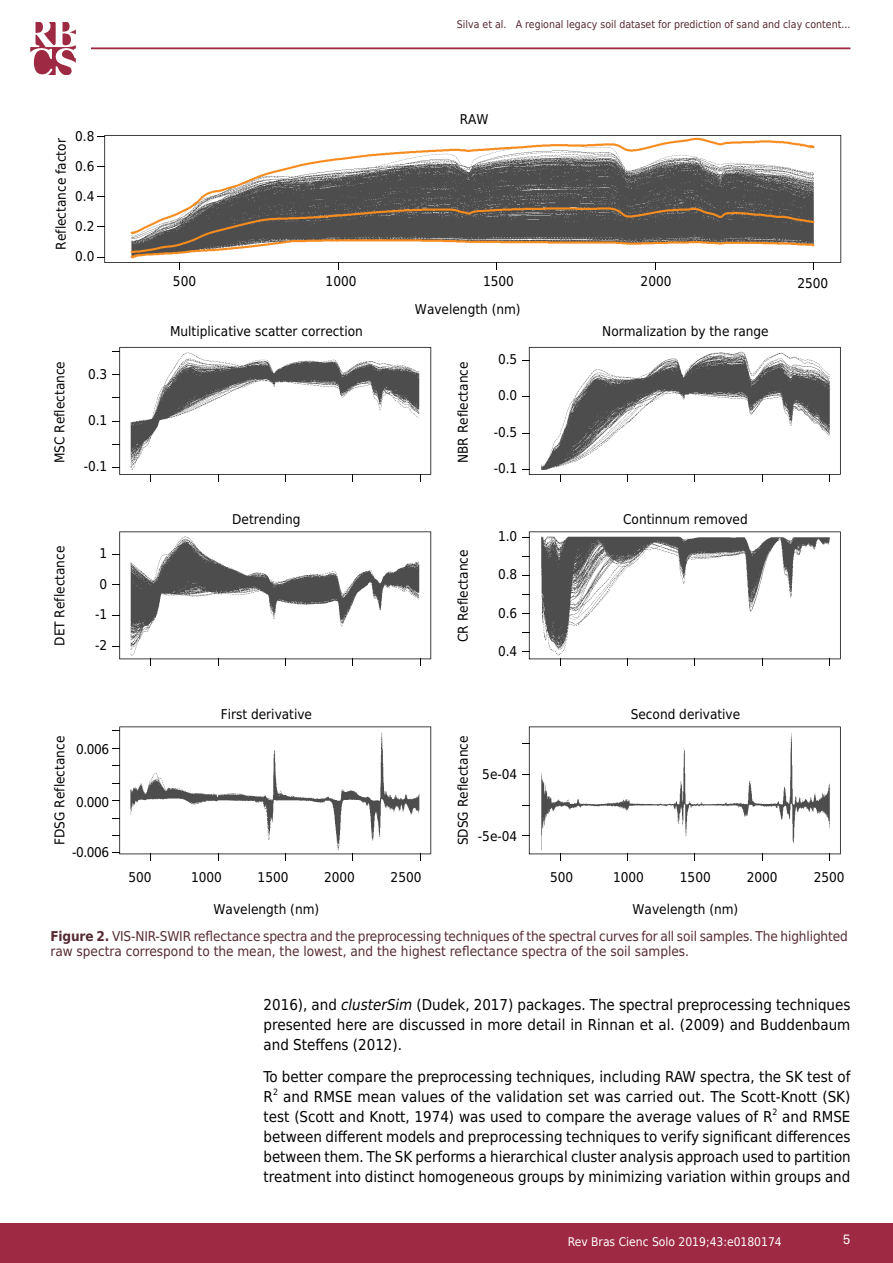
<style>
.page{position:relative;width:893px;height:1263px;background:#fff}
.page>*{position:absolute;margin:0;border:0;box-sizing:border-box;transform-origin:0 0}
.t1{font:15px/20px "DejaVu Sans Condensed";color:#000;text-align:justify}
.t2{font:13.5px "DejaVu Sans Condensed";color:#000}
.t3{font:13.5px/14.2px "DejaVu Sans Condensed";letter-spacing:-.01em;color:#562a32}
.t4{font:13.5px "Akkurat Pro";color:#fff}
.t5{font:12px "DejaVu Sans Condensed";color:#fff}
.t6{font:10.5px "DejaVu Sans Condensed";color:#562a32}
.t7{font:8.7px "DejaVu Sans Condensed";color:#000}
.s1{font-weight:700}
.s2{font-style:italic}
</style>
<div class="page">
<div style="left:0;top:1223px;width:893px;height:40px;background:#9e2943"></div>
<hr style="left:91px;top:47px;width:759px;height:2px;background:#9e2943">
<svg style="left:30px;top:22px;width:46px;height:52px"></svg>
<svg style="left:113px;top:347px;width:318px;height:134px"></svg>
<svg style="left:522px;top:347px;width:319px;height:134px"></svg>
<svg style="left:113px;top:531px;width:318px;height:135px"></svg>
<svg style="left:522px;top:726px;width:319px;height:135px"></svg>
<svg style="left:113px;top:726px;width:318px;height:135px"></svg>
<svg style="left:522px;top:531px;width:319px;height:135px"></svg>
<svg style="left:104px;top:135px;width:737px;height:128px"></svg>
<p class="t6" style="left:457px;top:16px;width:395px">Silva et al. A regional legacy soil dataset for prediction of sand and clay content...</p>
<p class="t2" style="left:50px;top:250px;width:113px;rotate:-90deg">Reflectance factor</p>
<p class="t2" style="left:75px;top:125px;width:21px">0.8</p>
<p class="t2" style="left:75px;top:155px;width:21px">0.6</p>
<p class="t2" style="left:75px;top:185px;width:21px">0.4</p>
<p class="t2" style="left:75px;top:215px;width:21px">0.2</p>
<p class="t2" style="left:75px;top:245px;width:21px">0.0</p>
<p class="t2" style="left:49px;top:463px;width:104px;rotate:-90deg">MSC Reflectance</p>
<p class="t2" style="left:88px;top:363px;width:21px">0.3</p>
<p class="t2" style="left:88px;top:409px;width:21px">0.1</p>
<p class="t2" style="left:84px;top:455px;width:25px">-0.1</p>
<p class="t2" style="left:460px;top:108px;width:30px">RAW</p>
<p class="t2" style="left:173px;top:270px;width:25px">500</p>
<p class="t2" style="left:326px;top:270px;width:32px">1000</p>
<p class="t2" style="left:483px;top:270px;width:32px">1500</p>
<p class="t2" style="left:641px;top:270px;width:32px">2000</p>
<p class="t2" style="left:797px;top:272px;width:32px">2500</p>
<p class="t2" style="left:415px;top:298px;width:107px">Wavelength (nm)</p>
<p class="t2" style="left:170px;top:320px;width:194px">Multiplicative scatter correction</p>
<p class="t2" style="left:602px;top:320px;width:168px">Normalization by the range</p>
<p class="t2" style="left:452px;top:463px;width:103px;rotate:-90deg">NBR Reflectance</p>
<p class="t2" style="left:498px;top:348px;width:21px">0.5</p>
<p class="t2" style="left:498px;top:385px;width:21px">0.0</p>
<p class="t2" style="left:494px;top:421px;width:25px">-0.5</p>
<p class="t2" style="left:494px;top:457px;width:25px">-0.1</p>
<p class="t2" style="left:232px;top:508px;width:70px">Detrending</p>
<p class="t2" style="left:623px;top:508px;width:126px">Continnum removed</p>
<p class="t2" style="left:49px;top:646px;width:102px;rotate:-90deg">DET Reflectance</p>
<p class="t2" style="left:452px;top:642px;width:94px;rotate:-90deg">CR Reflectance</p>
<p class="t2" style="left:100px;top:542px;width:9px">1</p>
<p class="t2" style="left:100px;top:573px;width:9px">0</p>
<p class="t2" style="left:95px;top:603px;width:14px">-1</p>
<p class="t2" style="left:95px;top:634px;width:14px">-2</p>
<p class="t2" style="left:498px;top:525px;width:21px">1.0</p>
<p class="t2" style="left:498px;top:563px;width:21px">0.8</p>
<p class="t2" style="left:498px;top:602px;width:21px">0.6</p>
<p class="t2" style="left:498px;top:640px;width:21px">0.4</p>
<p class="t2" style="left:221px;top:703px;width:93px">First derivative</p>
<p class="t2" style="left:631px;top:703px;width:111px">Second derivative</p>
<p class="t2" style="left:49px;top:845px;width:111px;rotate:-90deg">FDSG Reflectance</p>
<p class="t2" style="left:452px;top:845px;width:111px;rotate:-90deg">SDSG Reflectance</p>
<p class="t2" style="left:76px;top:738px;width:35px">0.006</p>
<p class="t2" style="left:76px;top:791px;width:35px">0.000</p>
<p class="t2" style="left:72px;top:841px;width:39px">-0.006</p>
<p class="t2" style="left:128px;top:867px;width:25px">500</p>
<p class="t2" style="left:191px;top:867px;width:32px">1000</p>
<p class="t2" style="left:258px;top:867px;width:32px">1500</p>
<p class="t2" style="left:324px;top:867px;width:32px">2000</p>
<p class="t2" style="left:391px;top:867px;width:32px">2500</p>
<p class="t2" style="left:482px;top:763px;width:37px">5e-04</p>
<p class="t2" style="left:478px;top:825px;width:41px">-5e-04</p>
<p class="t2" style="left:550px;top:866px;width:25px">500</p>
<p class="t2" style="left:613px;top:866px;width:32px">1000</p>
<p class="t2" style="left:680px;top:866px;width:32px">1500</p>
<p class="t2" style="left:747px;top:866px;width:32px">2000</p>
<p class="t2" style="left:814px;top:866px;width:32px">2500</p>
<p class="t2" style="left:214px;top:898px;width:107px">Wavelength (nm)</p>
<p class="t2" style="left:633px;top:898px;width:107px">Wavelength (nm)</p>
<p class="t3" style="left:50px;top:929px;width:799px"><span class="s1">Figure 2.</span> VIS-NIR-SWIR reflectance spectra and the preprocessing techniques of the spectral curves for all soil samples. The highlighted raw spectra correspond to the mean, the lowest, and the highest reflectance spectra of the soil samples.</p>
<p class="t1" style="left:264px;top:994px;width:588px">2016), and <span class="s2">clusterSim</span> (Dudek, 2017) packages. The spectral preprocessing techniques presented here are discussed in more detail in Rinnan et al. (2009) and Buddenbaum and Steffens (2012).</p>
<p class="t1" style="left:264px;top:1067px;width:588px">To better compare the preprocessing techniques, including RAW spectra, the SK test of<br>R</p>
<p class="t7" style="left:273px;top:1085px;width:6px">2</p>
<p class="t1" style="left:264px;top:1087px;width:588px;text-indent:20px">and RMSE mean values of the validation set was carried out. The Scott-Knott (SK) test (Scott and Knott, 1974) was used to compare the average values of R</p>
<p class="t7" style="left:772px;top:1105px;width:6px">2</p>
<p class="t1" style="left:264px;top:1106px;width:588px;text-indent:518px">and RMSE between different models and preprocessing techniques to verify significant differences between them. The SK performs a hierarchical cluster analysis approach used to partition treatment into distinct homogeneous groups by minimizing variation within groups and</p>
<p class="t5" style="left:568px;top:1231px;width:215px">Rev Bras Cienc Solo 2019;43:e0180174</p>
<p class="t4" style="left:843px;top:1231px;width:9px">5</p>
</div>
